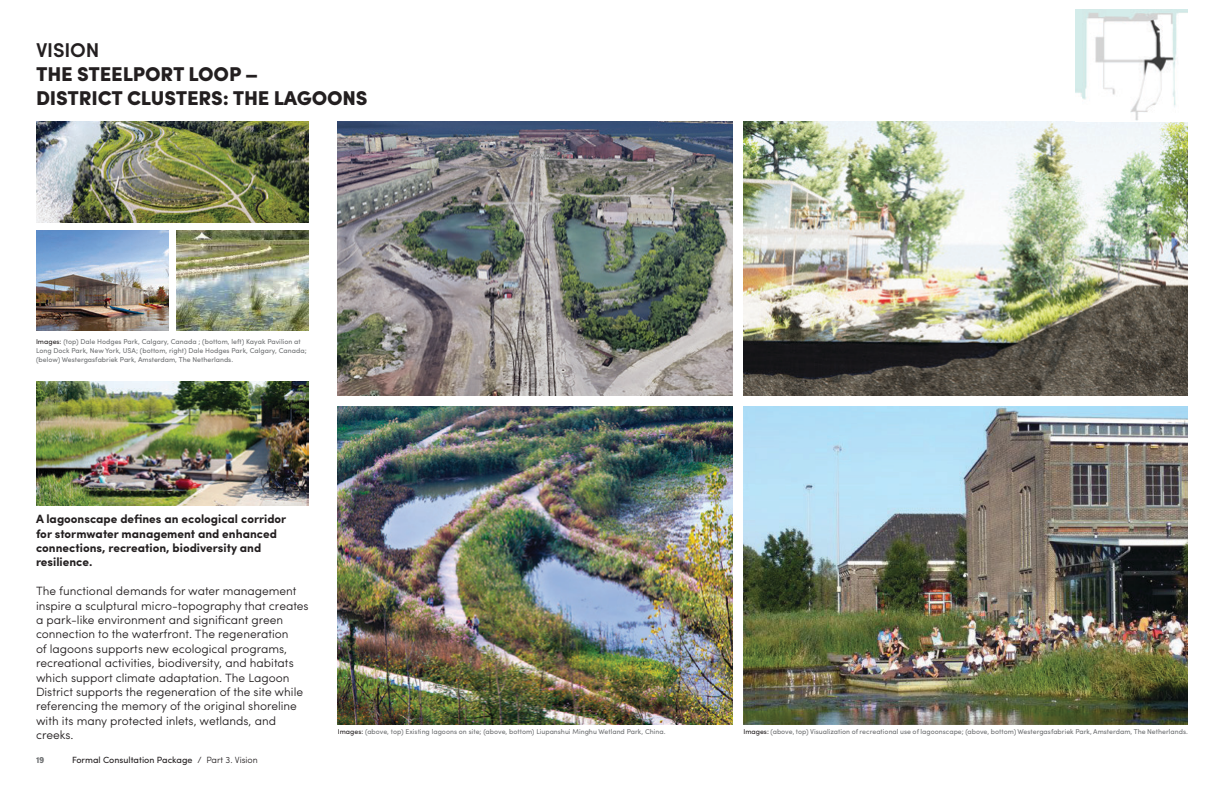
<style>
.page{position:relative;width:1224px;height:792px;background:#fff}
.page>*{position:absolute;margin:0;border:0;box-sizing:border-box;transform-origin:0 0}
.t1{font:900 20px "Sofia Pro";letter-spacing:-.01em;color:#231f20}
.t2{font:600 20px "Sofia Pro";letter-spacing:-.01em;color:#231f20}
.t3{font:300 12px/14.4px "Sofia Pro";color:#231f20}
.t4{font:700 12px/14.4px "Sofia Pro";color:#231f20}
.t5{font:9px "Sofia Pro";color:#231f20}
.t6{font:700 9px "Sofia Pro";color:#6d6f71}
.t7{font:7px/9px "Sofia Pro";color:#6e7072}
.s1{color:#231f20}
.s2{font-weight:300}
</style>
<div class="page">
<img style="left:338px;top:406px;width:395px;height:318px">
<img style="left:36px;top:122px;width:273px;height:100px">
<img style="left:36px;top:230px;width:133px;height:101px">
<img style="left:176px;top:230px;width:133px;height:101px">
<img style="left:743px;top:406px;width:445px;height:318px">
<img style="left:743px;top:122px;width:445px;height:274px">
<img style="left:338px;top:122px;width:395px;height:274px">
<img style="left:36px;top:382px;width:273px;height:123px">
<img style="left:1075px;top:10px;width:113px;height:111px">
<p class="t2" style="left:36px;top:35px;width:65px">VISION</p>
<p class="t1" style="left:36px;top:58px;width:224px">THE STEELPORT LOOP –</p>
<p class="t1" style="left:36px;top:82px;width:333px">DISTRICT CLUSTERS: THE LAGOONS</p>
<p class="t7" style="left:36px;top:336px;width:272px"><span class="s1">Images:</span> (top) Dale Hodges Park, Calgary, Canada ; (bottom, left) Kayak Pavilion at<br>Long Dock Park, New York, USA; (bottom, right) Dale Hodges Park, Calgary, Canada; (below) Westergasfabriek Park, Amsterdam, The Netherlands.</p>
<p class="t4" style="left:36px;top:511px;width:252px">A lagoonscape defines an ecological corridor for stormwater management and enhanced connections, recreation, biodiversity and resilience.</p>
<p class="t3" style="left:36px;top:583px;width:274px">The functional demands for water management inspire a sculptural micro-topography that creates a park-like environment and significant green connection to the waterfront. The regeneration<br>of lagoons supports new ecological programs, recreational activities, biodiversity, and habitats which support climate adaptation. The Lagoon District supports the regeneration of the site while referencing the memory of the original shoreline with its many protected inlets, wetlands, and creeks.</p>
<p class="t6" style="left:36px;top:753px;width:10px">19</p>
<p class="t5" style="left:72px;top:753px;width:187px">Formal Consultation Package <span class="s2">/ Part 3. Vision</span></p>
<p class="t7" style="left:338px;top:726px;width:329px"><span class="s1">Images:</span> (above, top) Existing lagoons on site; (above, bottom) Liupanshui Minghu Wetland Park, China.</p>
<p class="t7" style="left:743px;top:726px;width:446px"><span class="s1">Images:</span> (above, top) Visualization of recreational use of lagoonscape; (above, bottom) Westergasfabriek Park, Amsterdam, The Netherlands.</p>
</div>
